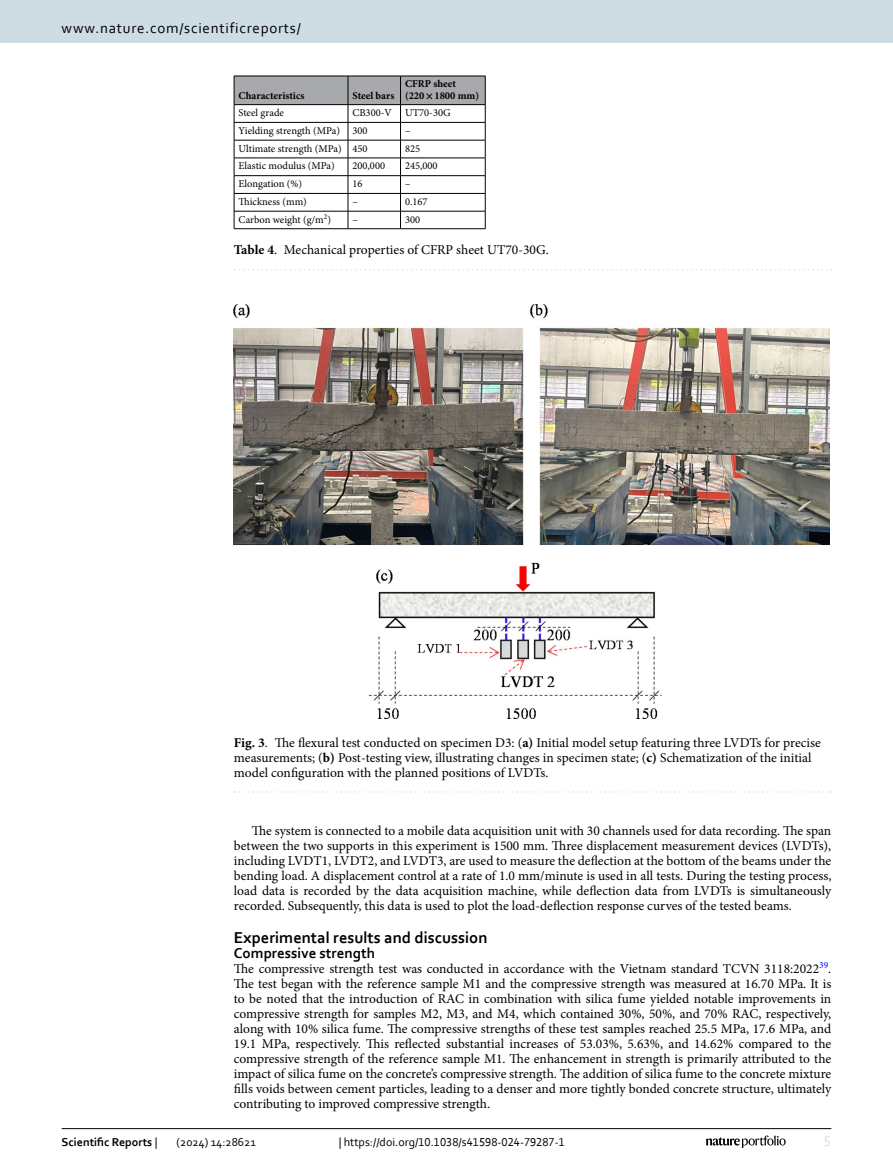
<style>
.page{position:relative;width:893px;height:1174px;background:#fff}
.page>*{position:absolute;margin:0;border:0;box-sizing:border-box;transform-origin:0 0}
.Head_1{font:700 16.5px "Corbel";color:#000}
.t1{font:15px "Corbel";letter-spacing:.05em;color:#000}
.Head_2_After_1{font:700 15px "Corbel";color:#000}
.t2{font:15px "Corbel";color:#d9e4eb}
.Body_Text{font:13.5px/15px "Minion Pro";letter-spacing:-.005em;color:#000;text-align:justify}
.Body_Text_Indent{font:13.5px/15px "Minion Pro";color:#000;text-align:justify}
.Figure_Caption{font:13.5px/15px "Minion Pro";color:#000}
.Table_Caption{font:13.5px "Minion Pro";color:#000}
.t3{font:12px "Corbel";color:#000}
.t4{font:700 12px "Corbel";color:#000}
.Table_Body{font:10.5px "Minion Pro";color:#000}
.Table_Head{font:700 10.5px "Minion Pro";color:#000}
.s1{font-family:"STIX"}
.s2{font-weight:700}
.s3{font-weight:400}
</style>
<div class="page">
<img style="left:234px;top:304px;width:595px;height:415px">
<svg style="left:235px;top:791px;width:597px;height:1px"></svg>
<hr style="left:348px;top:228px;width:52px;height:1px;background:#000">
<svg style="left:234px;top:76px;width:252px;height:152px"></svg>
<hr style="left:400px;top:228px;width:85px;height:1px;background:#000">
<hr style="left:234px;top:228px;width:114px;height:1px;background:#000">
<svg style="left:235px;top:269px;width:597px;height:1px"></svg>
<hr style="left:62px;top:1128px;width:769px;height:1px;background:#000">
<svg style="left:706px;top:1135px;width:80px;height:12px"></svg>
<div style="left:0;top:0;width:893px;height:43px;background:#cedde4"></div>
<p class="t1" style="left:62px;top:18px;width:241px">www.nature.com/scientificreports/</p>
<p class="Table_Head" style="left:239px;top:88px;width:67px">Characteristics</p>
<p class="Table_Head" style="left:352px;top:88px;width:43px">Steel bars</p>
<p class="Table_Head" style="left:405px;top:77px;width:53px">CFRP sheet</p>
<p class="Table_Head" style="left:405px;top:88px;width:76px">(220<span class="s1">×</span>1800 mm)</p>
<p class="Table_Body" style="left:239px;top:106px;width:47px">Steel grade</p>
<p class="Table_Body" style="left:352px;top:106px;width:41px">CB300-V</p>
<p class="Table_Body" style="left:405px;top:106px;width:47px">UT70-30G</p>
<p class="Table_Body" style="left:239px;top:124px;width:103px">Yielding strength (MPa)</p>
<p class="Table_Body" style="left:352px;top:124px;width:17px">300</p>
<p class="Table_Body" style="left:405px;top:124px;width:7px">–</p>
<p class="Table_Body" style="left:239px;top:141px;width:105px">Ultimate strength (MPa)</p>
<p class="Table_Body" style="left:352px;top:141px;width:17px">450</p>
<p class="Table_Body" style="left:405px;top:141px;width:17px">825</p>
<p class="Table_Body" style="left:239px;top:159px;width:98px">Elastic modulus (MPa)</p>
<p class="Table_Body" style="left:352px;top:159px;width:34px">200,000</p>
<p class="Table_Body" style="left:405px;top:159px;width:34px">245,000</p>
<p class="Table_Body" style="left:239px;top:177px;width:65px">Elongation (%)</p>
<p class="Table_Body" style="left:352px;top:177px;width:12px">16</p>
<p class="Table_Body" style="left:405px;top:177px;width:7px">–</p>
<p class="Table_Body" style="left:239px;top:195px;width:70px">Thickness (mm)</p>
<p class="Table_Body" style="left:352px;top:195px;width:7px">–</p>
<p class="Table_Body" style="left:405px;top:195px;width:24px">0.167</p>
<p class="Table_Body" style="left:239px;top:212px;width:94px">Carbon weight (g/m<sup>2</sup>)</p>
<p class="Table_Body" style="left:352px;top:212px;width:7px">–</p>
<p class="Table_Body" style="left:405px;top:212px;width:17px">300</p>
<p class="Table_Caption" style="left:234px;top:241px;width:316px"><span class="s2">Table 4</span>. Mechanical properties of CFRP sheet UT70-30G.</p>
<p class="Figure_Caption" style="left:234px;top:735px;width:588px"><span class="s2">Fig. 3</span>. The flexural test conducted on specimen D3: (<span class="s2">a)</span> Initial model setup featuring three LVDTs for precise measurements; (<span class="s2">b)</span> Post-testing view, illustrating changes in specimen state; (<span class="s2">c)</span> Schematization of the initial model configuration with the planned positions of LVDTs.</p>
<p class="Body_Text_Indent" style="left:234px;top:823px;width:599px;text-indent:18px">The system is connected to a mobile data acquisition unit with 30 channels used for data recording. The span between the two supports in this experiment is 1500 mm. Three displacement measurement devices (LVDTs), including LVDT1, LVDT2, and LVDT3, are used to measure the deflection at the bottom of the beams under the bending load. A displacement control at a rate of 1.0 mm/minute is used in all tests. During the testing process, load data is recorded by the data acquisition machine, while deflection data from LVDTs is simultaneously recorded. Subsequently, this data is used to plot the load-deflection response curves of the tested beams.</p>
<p class="Head_1" style="left:234px;top:927px;width:255px">Experimental results and discussion</p>
<p class="Head_2_After_1" style="left:234px;top:943px;width:143px">Compressive strength</p>
<p class="Body_Text" style="left:234px;top:961px;width:599px">The compressive strength test was conducted in accordance with the Vietnam standard TCVN 3118:2022<sup>39</sup>.<br>The test began with the reference sample M1 and the compressive strength was measured at 16.70 MPa. It is to be noted that the introduction of RAC in combination with silica fume yielded notable improvements in compressive strength for samples M2, M3, and M4, which contained 30%, 50%, and 70% RAC, respectively, along with 10% silica fume. The compressive strengths of these test samples reached 25.5 MPa, 17.6 MPa, and 19.1 MPa, respectively. This reflected substantial increases of 53.03%, 5.63%, and 14.62% compared to the compressive strength of the reference sample M1. The enhancement in strength is primarily attributed to the impact of silica fume on the concrete’s compressive strength. The addition of silica fume to the concrete mixture fills voids between cement particles, leading to a denser and more tightly bonded concrete structure, ultimately contributing to improved compressive strength.</p>
<p class="t4" style="left:62px;top:1134px;width:97px">Scientific Reports <span class="s3">|</span></p>
<p class="t3" style="left:177px;top:1134px;width:81px">(2024) 14:28621</p>
<p class="t3" style="left:339px;top:1134px;width:228px">| https://doi.org/10.1038/s41598-024-79287-1</p>
<p class="t2" style="left:824px;top:1132px;width:9px">5</p>
</div>
